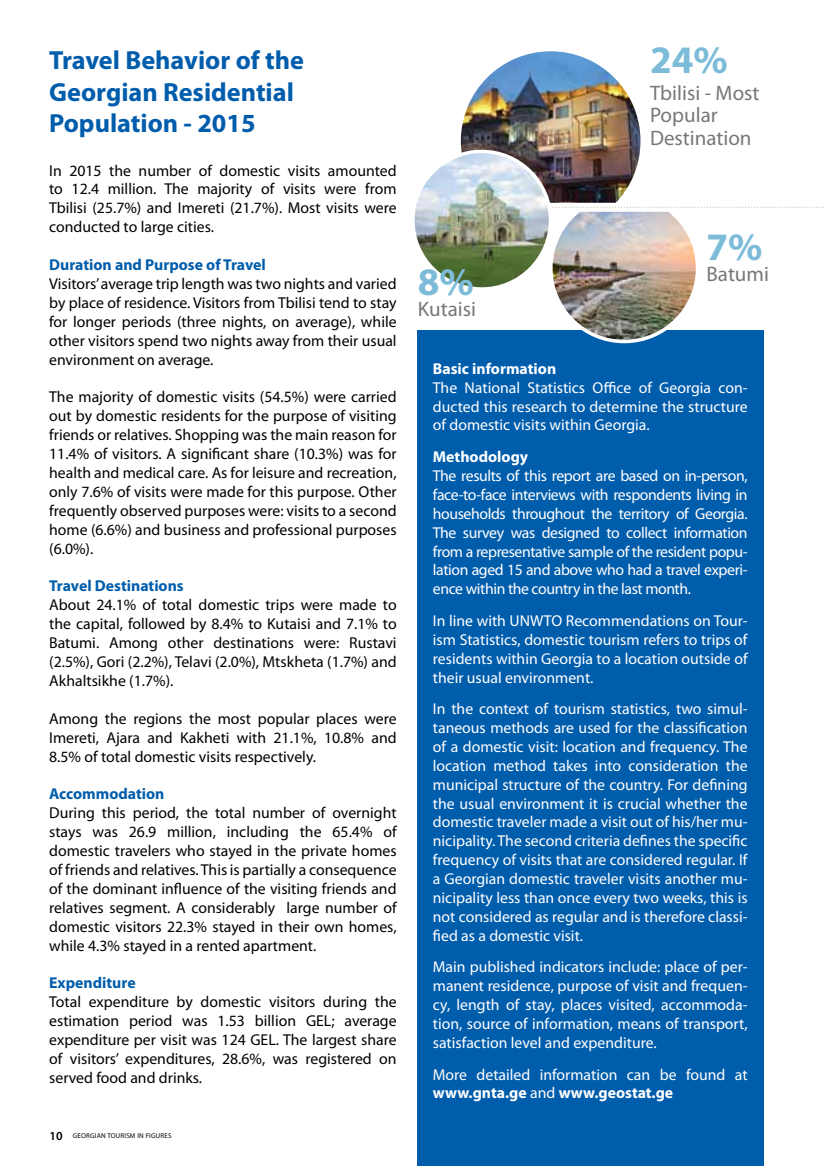
<style>
.page{position:relative;width:824px;height:1166px;background:#fff}
.page>*{position:absolute;margin:0;border:0;box-sizing:border-box;transform-origin:0 0}
.t1{font:700 39.02px "Myriad Pro";color:#7cbcd8}
.t2{font:700 26.25px/31.5px "Myriad Pro";color:#005dac}
.t3{font:21px/22.8px "Myriad Pro";color:#77787b}
.t4{font:15.75px/18.9px "Myriad Pro";color:#000;text-align:justify}
.t5{font:15.75px/18.9px "Myriad Pro";color:#fff;text-align:justify}
.t6{font:700 15.75px "Myriad Pro";color:#005dac}
.t7{font:700 15.75px "Myriad Pro";color:#fff}
.t8{font:7px "Myriad Pro";letter-spacing:.025em;color:#000}
.s1{font-weight:600;font-size:12.25px}
.s2{font-weight:700}
</style>
<div class="page">
<div style="left:417px;top:331px;width:347px;height:835px;background:#005dac"></div>
<img style="left:426px;top:51px;width:398px;height:293px">
<img style="left:413px;top:151px;width:137px;height:138px;border-radius:69px">
<div style="left:411px;top:150px;width:141px;height:141px;border:4px solid #fff;border-radius:50%"></div>
<h2 class="t2" style="left:49px;top:44px;width:256px">Travel Behavior of the<br>Georgian Residential<br>Population - 2015</h2>
<p class="t4" style="left:49px;top:161px;width:349px">In 2015 the number of domestic visits amounted to 12.4 million. The majority of visits were from Tbilisi (25.7%) and Imereti (21.7%). Most visits were conducted to large cities.</p>
<p class="t6" style="left:49px;top:254px;width:218px">Duration and Purpose of Travel</p>
<p class="t4" style="left:49px;top:274px;width:349px">Visitors’ average trip length was two nights and varied by place of residence. Visitors from Tbilisi tend to stay for longer periods (three nights, on average), while other visitors spend two nights away from their usual environment on average.</p>
<p class="t4" style="left:49px;top:387px;width:349px">The majority of domestic visits (54.5%) were carried out by domestic residents for the purpose of visiting friends or relatives. Shopping was the main reason for 11.4% of visitors. A significant share (10.3%) was for health and medical care. As for leisure and recreation, only 7.6% of visits were made for this purpose. Other frequently observed purposes were: visits to a second home (6.6%) and business and professional purposes (6.0%).</p>
<p class="t6" style="left:49px;top:576px;width:136px">Travel Destinations</p>
<p class="t4" style="left:49px;top:595px;width:349px">About 24.1% of total domestic trips were made to the capital, followed by 8.4% to Kutaisi and 7.1% to Batumi. Among other destinations were: Rustavi (2.5%), Gori (2.2%), Telavi (2.0%), Mtskheta (1.7%) and Akhaltsikhe (1.7%).</p>
<p class="t4" style="left:49px;top:709px;width:349px">Among the regions the most popular places were Imereti, Ajara and Kakheti with 21.1%, 10.8% and 8.5% of total domestic visits respectively.</p>
<p class="t6" style="left:49px;top:784px;width:117px">Accommodation</p>
<p class="t4" style="left:49px;top:803px;width:349px">During this period, the total number of overnight stays was 26.9 million, including the 65.4% of domestic travelers who stayed in the private homes of friends and relatives. This is partially a consequence of the dominant influence of the visiting friends and relatives segment. A considerably large number of domestic visitors 22.3% stayed in their own homes, while 4.3% stayed in a rented apartment.</p>
<p class="t6" style="left:49px;top:973px;width:88px">Expenditure</p>
<p class="t4" style="left:49px;top:992px;width:349px">Total expenditure by domestic visitors during the estimation period was 1.53 billion GEL; average expenditure per visit was 124 GEL. The largest share of visitors’ expenditures, 28.6%, was registered on served food and drinks.</p>
<p class="t8" style="left:50px;top:1131px;width:123px"><span class="s1">10</span> GEORGIAN TOURISM IN FIGURES</p>
<h1 class="t1" style="left:650px;top:35px;width:79px">24%</h1>
<h1 class="t1" style="left:418px;top:257px;width:57px">8%</h1>
<h3 class="t3" style="left:418px;top:298px;width:60px">Kutaisi</h3>
<h3 class="t3" style="left:650px;top:81px;width:111px">Tbilisi - Most<br>Popular<br>Destination</h3>
<h1 class="t1" style="left:706px;top:221px;width:57px">7%</h1>
<h3 class="t3" style="left:706px;top:262px;width:64px">Batumi</h3>
<p class="t7" style="left:433px;top:358px;width:125px">Basic information</p>
<p class="t5" style="left:433px;top:378px;width:316px">The National Statistics Office of Georgia con&shy;ducted this research to determine the structure of domestic visits within Georgia.</p>
<p class="t7" style="left:433px;top:446px;width:97px">Methodology</p>
<p class="t5" style="left:433px;top:466px;width:316px">The results of this report are based on in-person, face-to-face interviews with respondents living in households throughout the territory of Georgia.<br>The survey was designed to collect information from a representative sample of the resident popu&shy;lation aged 15 and above who had a travel experi&shy;ence within the country in the last month.</p>
<p class="t5" style="left:433px;top:611px;width:316px">In line with UNWTO Recommendations on Tour&shy;ism Statistics, domestic tourism refers to trips of residents within Georgia to a location outside of their usual environment.</p>
<p class="t5" style="left:433px;top:699px;width:316px">In the context of tourism statistics, two simul&shy;taneous methods are used for the classification of a domestic visit: location and frequency. The location method takes into consideration the municipal structure of the country. For defining the usual environment it is crucial whether the domestic traveler made a visit out of his/her mu&shy;nicipality. The second criteria defines the specific frequency of visits that are considered regular. If a Georgian domestic traveler visits another mu&shy;nicipality less than once every two weeks, this is not considered as regular and is therefore classi&shy;fied as a domestic visit.</p>
<p class="t5" style="left:433px;top:957px;width:316px">Main published indicators include: place of per&shy;manent residence, purpose of visit and frequen&shy;cy, length of stay, places visited, accommoda&shy;tion, source of information, means of transport, satisfaction level and expenditure.</p>
<p class="t5" style="left:433px;top:1064px;width:316px">More detailed information can be found at <span class="s2">www.gnta.ge</span> and <span class="s2">www.geostat.ge</span></p>
</div>
